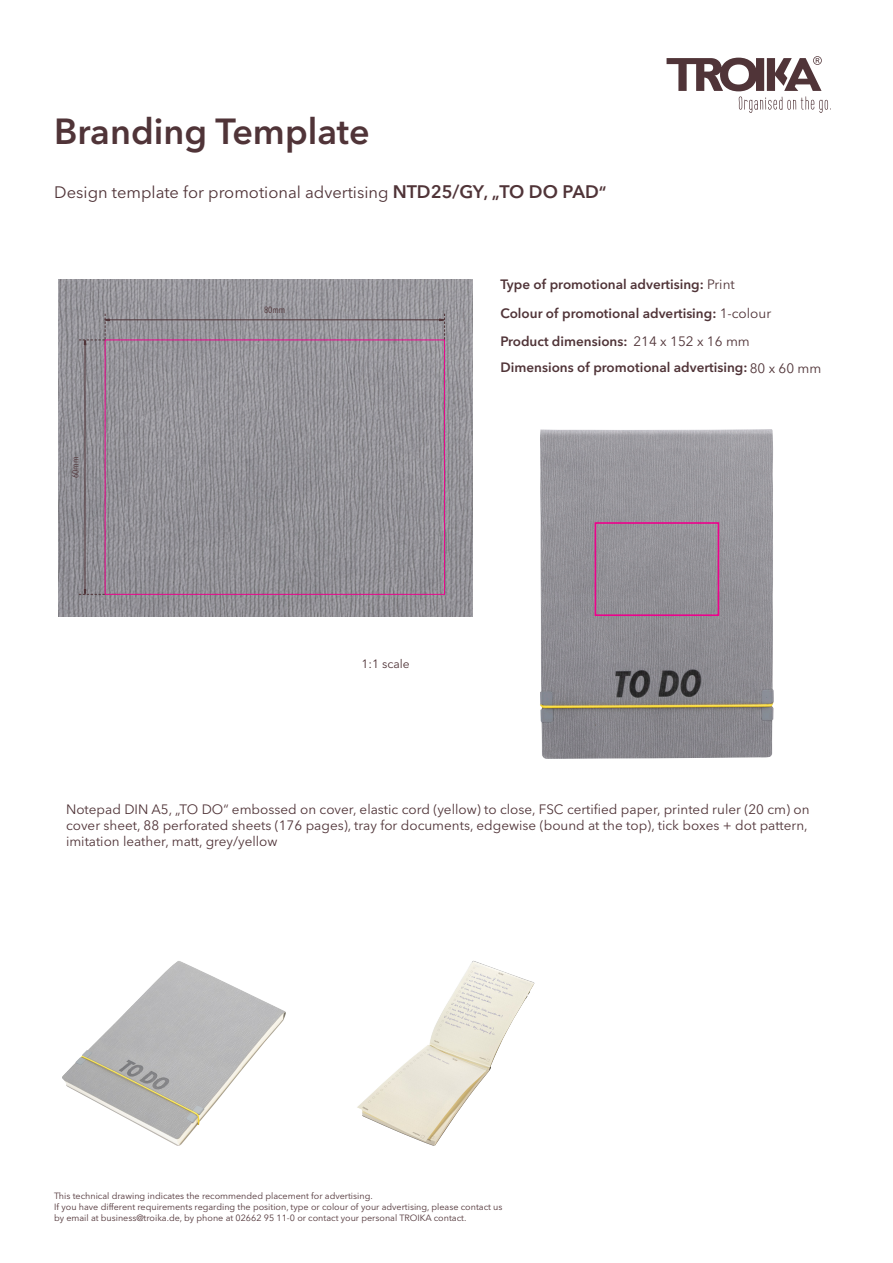
<style>
.page{position:relative;width:893px;height:1263px;background:#fff}
.page>*{position:absolute;margin:0;border:0;box-sizing:border-box;transform-origin:0 0}
.t1{font:600 36px "Avenir Next LT Pro";color:#503438}
.t2{font:16.5px "Avenir Next LT Pro";color:#503438}
.t3{font:13.5px/16.2px "Avenir Next LT Pro";color:#503438}
.t4{font:600 13.5px/28.5px "Avenir Next LT Pro";color:#503438}
.t5{font:12px "Avenir Next LT Pro";color:#503438}
.t6{font:9px/10.8px "Avenir Next LT Pro";color:#503438}
.t7{font:condensed 9px "Avenir Next LT Pro";color:#503438}
.s1{font-weight:600;font-size:18px}
.s2{font-weight:600}
.s3{font-weight:400}
</style>
<div class="page">
<svg style="left:667px;top:56px;width:164px;height:57px"></svg>
<img style="left:59px;top:279px;width:414px;height:338px">
<img style="left:540px;top:429px;width:234px;height:330px">
<img style="left:62px;top:961px;width:224px;height:185px">
<img style="left:357px;top:961px;width:178px;height:185px">
<div style="left:105px;top:340px;width:340px;height:255px;border:1px solid #ed028c"></div>
<div style="left:595px;top:522px;width:124px;height:94px;border:2px solid #ed028c"></div>
<hr style="left:85px;top:343px;width:1px;height:249px;background:#503438">
<svg style="left:79px;top:589px;width:26px;height:6px"></svg>
<hr style="left:107px;top:319px;width:336px;height:1px;background:#503438">
<svg style="left:439px;top:314px;width:6px;height:26px"></svg>
<svg style="left:79px;top:314px;width:31px;height:31px"></svg>
<h1 class="t1" style="left:54px;top:110px;width:317px">Branding Template</h1>
<h2 class="t2" style="left:54px;top:182px;width:554px">Design template for promotional advertising <span class="s1">NTD25/GY</span><span class="s2">, „</span><span class="s1">TO DO PAD</span><span class="s2">“</span></h2>
<p class="t7" style="left:70px;top:478px;width:23px;rotate:-90deg">60mm</p>
<p class="t7" style="left:264px;top:305px;width:23px">80mm</p>
<h3 class="t4" style="left:500px;top:270px;width:272px">Type of promotional advertising: <span class="s3">Print<br></span>Colour of promotional advertising: <span class="s3">1-colour<br></span>Product dimensions: <span class="s3">214 x 152 x 16 mm</span></h3>
<h3 class="t4" style="left:500px;top:353px;width:322px">Dimensions of promotional advertising: <span class="s3">80 x 60 mm</span></h3>
<h3 class="t5" style="left:361px;top:657px;width:50px">1:1 scale</h3>
<p class="t3" style="left:66px;top:801px;width:745px">Notepad DIN A5, „TO DO“ embossed on cover, elastic cord (yellow) to close, FSC certified paper, printed ruler (20 cm) on cover sheet, 88 perforated sheets (176 pages), tray for documents, edgewise (bound at the top), tick boxes + dot pattern, imitation leather, matt, grey/yellow</p>
<p class="t6" style="left:54px;top:1191px;width:450px">This technical drawing indicates the recommended placement for advertising.<br>If you have different requirements regarding the position, type or colour of your advertising, please contact us by email at business@troika.de, by phone at 02662 95 11-0 or contact your personal TROIKA contact.</p>
</div>
